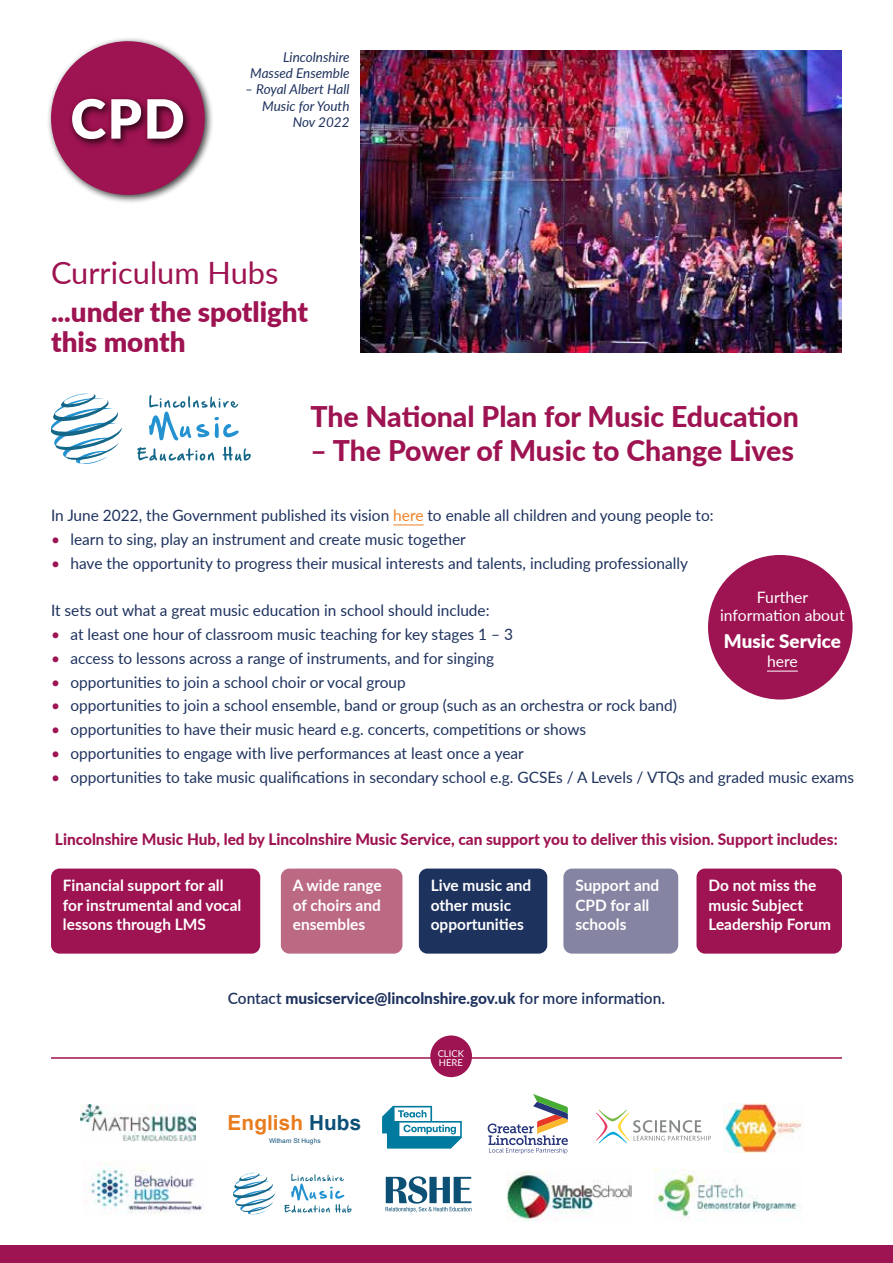
<style>
.page{position:relative;width:893px;height:1263px;background:#fff}
.page>*{position:absolute;margin:0;border:0;box-sizing:border-box;transform-origin:0 0}
.t1{font:900 54px "Lato";color:#fff}
.t2{font:30.75px "Lato";color:#9e1351}
.t3{font:800 28.5px "Lato";color:#9e1351}
.t4{font:900 27.75px/30px "Lato";color:#9e1351}
.t5{font:700 20.7px "Arial";letter-spacing:.005em;color:#e97c1d}
.t6{font:900 18.75px "Lato";color:#fff}
.t7{font:15.75px "Lato";color:#1e325e}
.t8{font:700 15.75px/19.5px "Lato";color:#fff}
.t9{font:800 15.75px "Lato";color:#9e1351}
.t10{font:800 15.75px "Lato";color:#1e325e}
.t11{font:15.75px/18px "Lato";color:#fff;text-align:center}
.t12{font:italic 13.5px/16.2px "Lato";color:#1e325e;text-align:right}
.t13{font:9.45px/9.4px "Lato";color:#fff}
.t14{font:6.45px "Arial";letter-spacing:.01em;color:#0c5076}
.s1{color:#f08225}
.s2{color:#9e1351}
.s3{font-weight:600}
.s4{color:#0c5076}
</style>
<div class="page">
<img style="left:360px;top:50px;width:482px;height:303px">
<div style="left:0;top:1246px;width:893px;height:17px;background:#9e1351"></div>
<hr style="left:51px;top:1057px;width:791px;height:2px;background:#9e1351">
<div style="left:430px;top:1035px;width:42px;height:42px;background:#9e1351;border-radius:50%"></div>
<img style="left:81px;top:1105px;width:115px;height:36px">
<svg style="left:596px;top:1110px;width:115px;height:33px"></svg>
<svg style="left:382px;top:1106px;width:80px;height:42px"></svg>
<img style="left:723px;top:1103px;width:78px;height:49px">
<svg style="left:386px;top:1176px;width:85px;height:36px"></svg>
<svg style="left:233px;top:1172px;width:42px;height:43px"></svg>
<svg style="left:284px;top:1174px;width:68px;height:39px"></svg>
<img style="left:88px;top:1163px;width:116px;height:51px">
<img style="left:655px;top:1169px;width:144px;height:52px">
<img style="left:506px;top:1172px;width:125px;height:50px">
<svg style="left:488px;top:1094px;width:80px;height:60px"></svg>
<div style="left:46px;top:37px;width:168px;height:168px;background:#000;opacity:.75"></div>
<div style="left:51px;top:41px;width:154px;height:154px;background:#9e1351;border-radius:50%"></div>
<div style="left:68px;top:94px;width:125px;height:55px;background:#000;opacity:.75"></div>
<hr style="left:393px;top:525px;width:31px;height:1px;background:#f08225">
<svg style="left:51px;top:393px;width:71px;height:71px"></svg>
<svg style="left:137px;top:395px;width:114px;height:66px"></svg>
<div style="left:708px;top:555px;width:145px;height:144px;background:#9e1351;border-radius:50%"></div>
<hr style="left:767px;top:671px;width:31px;height:1px;background:#fff">
<div style="left:51px;top:868px;width:209px;height:86px;background:#9e1351;border-radius:9px"></div>
<div style="left:281px;top:868px;width:121px;height:86px;background:#bc6984;border-radius:9px"></div>
<div style="left:419px;top:868px;width:128px;height:86px;background:#1e325e;border-radius:9px"></div>
<div style="left:563px;top:868px;width:115px;height:86px;background:#8584a2;border-radius:9px"></div>
<div style="left:696px;top:868px;width:146px;height:86px;background:#9e1351;border-radius:9px"></div>
<h1 class="t1" style="left:70px;top:78px;width:116px">CPD</h1>
<p class="t12" style="left:250px;top:48px;width:101px">Lincolnshire<br>Massed Ensemble</p>
<p class="t12" style="left:245px;top:81px;width:106px">– Royal Albert Hall<br>Music for Youth<br>Nov 2022</p>
<h2 class="t2" style="left:51px;top:251px;width:229px">Curriculum Hubs</h2>
<h3 class="t4" style="left:51px;top:295px;width:259px">...under the spotlight this month</h3>
<h3 class="t3" style="left:310px;top:395px;width:490px">The National Plan for Music Education</h3>
<h3 class="t3" style="left:310px;top:430px;width:485px">– The Power of Music to Change Lives</h3>
<p class="t7" style="left:51px;top:504px;width:664px">In June 2022, the Government published its vision <span class="s1">here</span> to enable all children and young people to:</p>
<p class="t7" style="left:51px;top:528px;width:416px"><span class="s2">•</span> learn to sing, play an instrument and create music together</p>
<p class="t7" style="left:51px;top:552px;width:639px"><span class="s2">•</span> have the opportunity to progress their musical interests and talents, including professionally</p>
<p class="t7" style="left:51px;top:599px;width:440px">It sets out what a great music education in school should include:</p>
<p class="t7" style="left:51px;top:623px;width:463px"><span class="s2">•</span> at least one hour of classroom music teaching for key stages 1 – 3</p>
<p class="t7" style="left:51px;top:647px;width:445px"><span class="s2">•</span> access to lessons across a range of instruments, and for singing</p>
<p class="t7" style="left:51px;top:670px;width:356px"><span class="s2">•</span> opportunities to join a school choir or vocal group</p>
<p class="t7" style="left:51px;top:694px;width:627px"><span class="s2">•</span> opportunities to join a school ensemble, band or group (such as an orchestra or rock band)</p>
<p class="t7" style="left:51px;top:718px;width:537px"><span class="s2">•</span> opportunities to have their music heard e.g. concerts, competitions or shows</p>
<p class="t7" style="left:51px;top:742px;width:474px"><span class="s2">•</span> opportunities to engage with live performances at least once a year</p>
<p class="t7" style="left:51px;top:765px;width:805px"><span class="s2">•</span> opportunities to take music qualifications in secondary school e.g. GCSEs / A Levels / VTQs and graded music exams</p>
<p class="t11" style="left:720px;top:587px;width:126px">Further information about</p>
<p class="t6" style="left:724px;top:627px;width:119px">Music Service</p>
<p class="t11" style="left:767px;top:652px;width:32px">here</p>
<p class="t9" style="left:55px;top:828px;width:784px">Lincolnshire Music Hub, led by Lincolnshire Music Service, can support you to deliver this vision. Support includes:</p>
<p class="t8" style="left:63px;top:875px;width:180px">Financial support for all for instrumental and vocal lessons through LMS</p>
<p class="t8" style="left:293px;top:875px;width:91px;text-align:justify">A wide range of choirs and ensembles</p>
<p class="t8" style="left:431px;top:875px;width:102px">Live music and other music opportunities</p>
<p class="t8" style="left:575px;top:875px;width:85px">Support and<br>CPD for all schools</p>
<p class="t8" style="left:708px;top:875px;width:124px">Do not miss the music Subject<br>Leadership Forum</p>
<p class="t10" style="left:228px;top:986px;width:439px"><span class="s3">Contact</span> musicservice@lincolnshire.gov.uk <span class="s3">for more information.</span></p>
<h3 class="t5" style="left:228px;top:1108px;width:135px">English <span class="s4">Hubs</span></h3>
<p class="t14" style="left:269px;top:1136px;width:53px">Witham St Hughs</p>
<p class="t13" style="left:438px;top:1048px;width:28px">CLICK<br>HERE</p>
</div>
